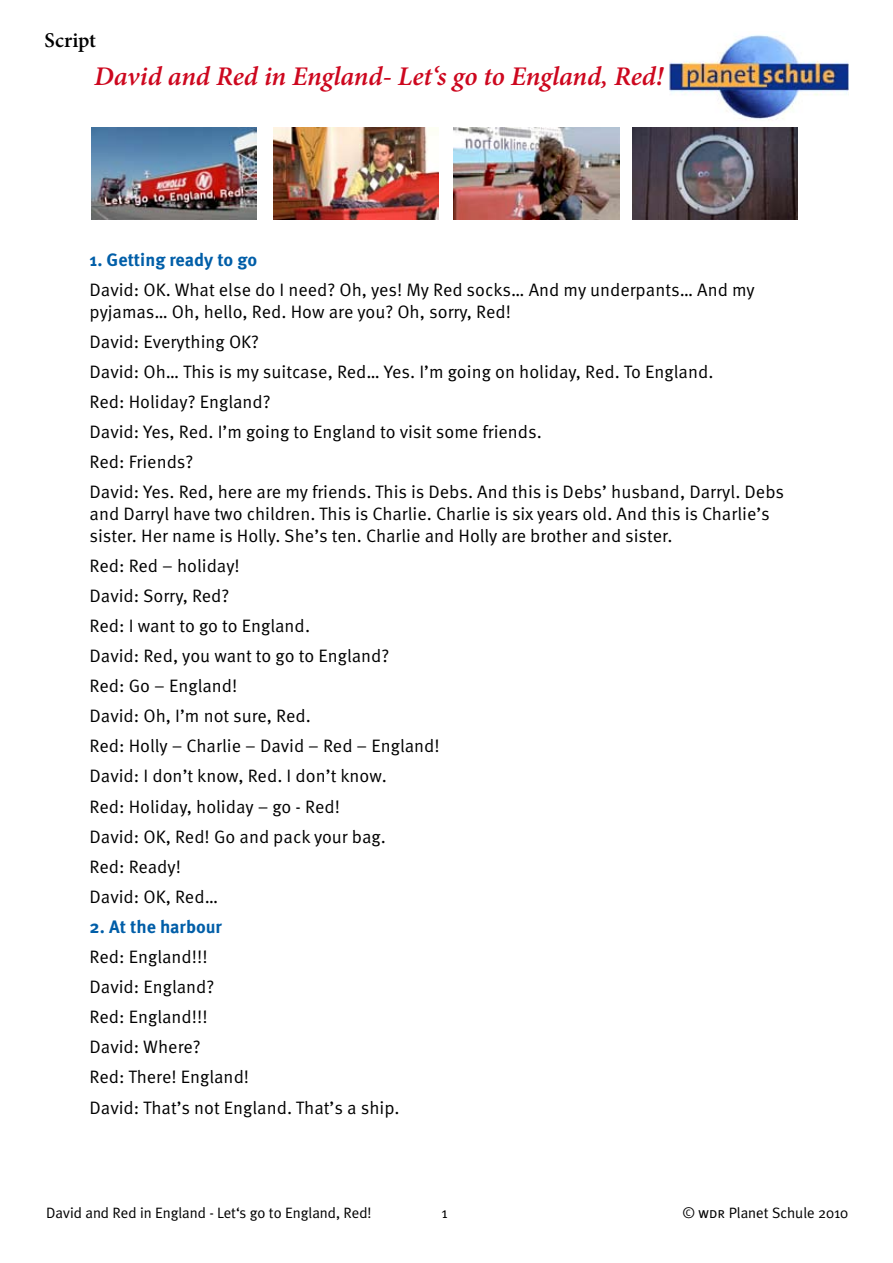
<style>
.page{position:relative;width:893px;height:1263px;background:#fff}
.page>*{position:absolute;margin:0;border:0;box-sizing:border-box;transform-origin:0 0}
.t1{font:italic 600 27px "Minion Pro";letter-spacing:-.005em;color:#cd071e}
.t2{font:600 21px "Minion Pro";color:#000}
.t3{font:18px/30.2px "Meta OT Norm";color:#000}
.t4{font:700 18px "Meta OT";color:#005ea8}
.t5{font:15px "Meta Plus Normal";color:#000}
.s1{font-family:"Meta Plus Normal Caps"}
</style>
<div class="page">
<img style="left:670px;top:35px;width:178px;height:85px">
<img style="left:91px;top:127px;width:166px;height:93px">
<img style="left:273px;top:127px;width:166px;height:93px">
<img style="left:454px;top:127px;width:165px;height:93px">
<img style="left:632px;top:127px;width:166px;height:93px">
<p class="t2" style="left:45px;top:26px;width:53px">Script</p>
<h1 class="t1" style="left:94px;top:58px;width:571px">David and Red in England- Let‘s go to England, Red!</h1>
<p class="t4" style="left:90px;top:249px;width:169px">1. Getting ready to go</p>
<p class="t3" style="left:90px;top:280px;width:667px;line-height:21.6px">David: OK. What else do I need? Oh, yes! My Red socks… And my underpants… And my pyjamas… Oh, hello, Red. How are you? Oh, sorry, Red!</p>
<p class="t3" style="left:90px;top:327px;width:696px">David: Everything OK?<br>David: Oh… This is my suitcase, Red… Yes. I’m going on holiday, Red. To England.<br>Red: Holiday? England?<br>David: Yes, Red. I’m going to England to visit some friends.<br>Red: Friends?<br>David: Yes. Red, here are my friends. This is Debs. And this is Debs’ husband, Darryl. Debs</p>
<p class="t3" style="left:90px;top:503px;width:682px;line-height:21.6px">and Darryl have two children. This is Charlie. Charlie is six years old. And this is Charlie’s sister. Her name is Holly. She’s ten. Charlie and Holly are brother and sister.</p>
<p class="t3" style="left:90px;top:551px;width:352px">Red: Red – holiday!<br>David: Sorry, Red?<br>Red: I want to go to England.<br>David: Red, you want to go to England?<br>Red: Go – England!<br>David: Oh, I’m not sure, Red.<br>Red: Holly – Charlie – David – Red – England!<br>David: I don’t know, Red. I don’t know.<br>Red: Holiday, holiday – go - Red!<br>David: OK, Red! Go and pack your bag.<br>Red: Ready!<br>David: OK, Red…</p>
<p class="t4" style="left:90px;top:916px;width:134px">2. At the harbour</p>
<p class="t3" style="left:90px;top:942px;width:311px">Red: England!!!<br>David: England?<br>Red: England!!!<br>David: Where?<br>Red: There! England!<br>David: That’s not England. That’s a ship.</p>
<p class="t5" style="left:46px;top:1204px;width:327px">David and Red in England - Let‘s go to England, Red!</p>
<p class="t5" style="left:441px;top:1204px;width:8px">1</p>
<p class="t5" style="left:683px;top:1204px;width:167px">© <span class="s1">wdr</span> Planet Schule 2010</p>
</div>
